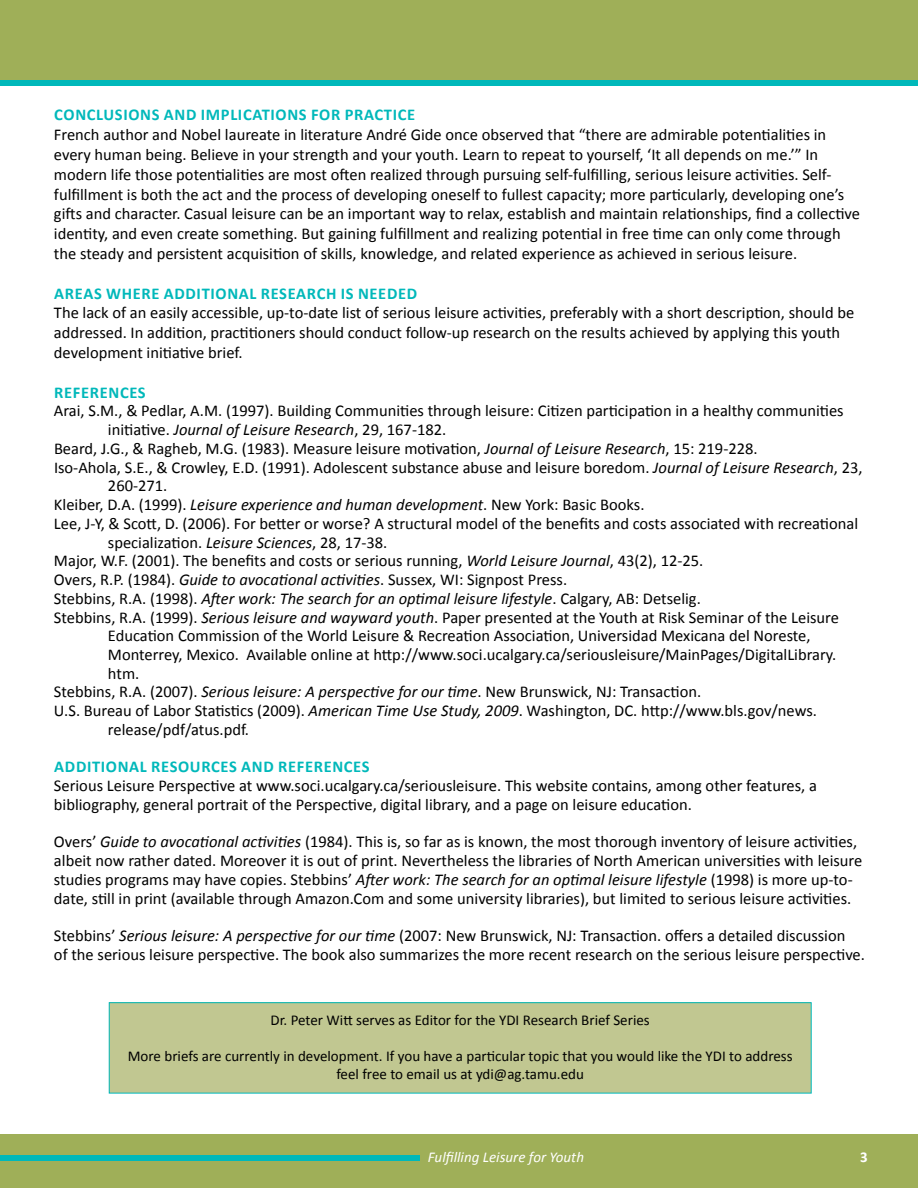
<style>
.page{position:relative;width:918px;height:1188px;background:#fff}
.page>*{position:absolute;margin:0;border:0;box-sizing:border-box;transform-origin:0 0}
.t1{font:16.5px/19.8px "Calibri";color:#000}
.t2{font:italic 16.5px "Calibri";color:#000}
.t3{font:700 16.5px "Calibri";letter-spacing:.04em;color:#00b8ba}
.t4{font:15px/18px "Calibri";color:#000;text-align:center}
.t5{font:italic 15px "Calibri";color:#fff}
.t6{font:700 15px "Calibri";color:#fff}
.s1{font-style:normal}
.s2{font-style:italic}
</style>
<div class="page">
<div style="left:0;top:0;width:918px;height:81px;background:#9faf58"></div>
<div style="left:0;top:80px;width:918px;height:5px;background:#00b8ba"></div>
<div style="left:0;top:1134px;width:918px;height:54px;background:#9faf58"></div>
<div style="left:0;top:1155px;width:420px;height:5px;background:#00b8ba"></div>
<div style="left:109px;top:1003px;width:702px;height:90px;background:#c1c791"></div>
<div style="left:109px;top:1002px;width:703px;height:92px;border:1px solid #00b8ba"></div>
<p class="t3" style="left:54px;top:104px;width:362px">CONCLUSIONS AND IMPLICATIONS FOR PRACTICE</p>
<p class="t1" style="left:54px;top:125px;width:808px">French author and Nobel laureate in literature André Gide once observed that “there are admirable potentialities in every human being. Believe in your strength and your youth. Learn to repeat to yourself, ‘It all depends on me.’” In modern life those potentialities are most often realized through pursuing self-fulfilling, serious leisure activities. Self&shy;fulfillment is both the act and the process of developing oneself to fullest capacity; more particularly, developing one’s gifts and character. Casual leisure can be an important way to relax, establish and maintain relationships, find a collective identity, and even create something. But gaining fulfillment and realizing potential in free time can only come through the steady and persistent acquisition of skills, knowledge, and related experience as achieved in serious leisure.</p>
<p class="t3" style="left:54px;top:283px;width:364px">AREAS WHERE ADDITIONAL RESEARCH IS NEEDED</p>
<p class="t1" style="left:54px;top:303px;width:802px">The lack of an easily accessible, up-to-date list of serious leisure activities, preferably with a short description, should be addressed. In addition, practitioners should conduct follow-up research on the results achieved by applying this youth development initiative brief.</p>
<p class="t3" style="left:54px;top:382px;width:20px">REFERENCES</p>
<p class="t1" style="left:54px;top:401px;width:791px">Arai, S.M., &amp; Pedlar, A.M. (1997). Building Communities through leisure: Citizen participation in a healthy communities</p>
<p class="t2" style="left:108px;top:418px;width:340px"><span class="s1">initiative.</span> Journal of Leisure Research<span class="s1">, 29, 167-182.</span></p>
<p class="t1" style="left:54px;top:438px;width:705px">Beard, J.G., &amp; Ragheb, M.G. (1983). Measure leisure motivation, <span class="s2">Journal of Leisure Research</span>, 15: 219-228.</p>
<p class="t1" style="left:54px;top:457px;width:810px">Iso-Ahola, S.E., &amp; Crowley, E.D. (1991). Adolescent substance abuse and leisure boredom. <span class="s2">Journal of Leisure Research</span>, 23,</p>
<p class="t1" style="left:108px;top:476px;width:61px">260-271.</p>
<p class="t1" style="left:54px;top:495px;width:592px">Kleiber, D.A. (1999). <span class="s2">Leisure experience and human development</span>. New York: Basic Books.</p>
<p class="t1" style="left:54px;top:513px;width:806px">Lee, J-Y, &amp; Scott, D. (2006). For better or worse? A structural model of the benefits and costs associated with recreational</p>
<p class="t1" style="left:108px;top:532px;width:281px">specialization. <span class="s2">Leisure Sciences</span>, 28, 17-38.</p>
<p class="t1" style="left:54px;top:551px;width:651px">Major, W.F. (2001). The benefits and costs or serious running, <span class="s2">World Leisure Journal</span>, 43(2), 12-25.</p>
<p class="t1" style="left:54px;top:570px;width:515px">Overs, R.P. (1984). <span class="s2">Guide to avocational activities</span>. Sussex, WI: Signpost Press.</p>
<p class="t2" style="left:54px;top:587px;width:648px"><span class="s1">Stebbins, R.A. (1998).</span> After work: The search for an optimal leisure lifestyle<span class="s1">. Calgary, AB: Detselig.</span></p>
<p class="t1" style="left:54px;top:607px;width:787px">Stebbins, R.A. (1999). <span class="s2">Serious leisure and wayward youth</span>. Paper presented at the Youth at Risk Seminar of the Leisure</p>
<p class="t1" style="left:108px;top:626px;width:704px">Education Commission of the World Leisure &amp; Recreation Association, Universidad Mexicana del Noreste,</p>
<p class="t1" style="left:108px;top:645px;width:730px">Monterrey, Mexico. Available online at http://www.soci.ucalgary.ca/seriousleisure/MainPages/DigitalLibrary.</p>
<p class="t1" style="left:108px;top:663px;width:33px">htm.</p>
<p class="t1" style="left:54px;top:682px;width:649px">Stebbins, R.A. (2007). <span class="s2">Serious leisure: A perspective for our time</span>. New Brunswick, NJ: Transaction.</p>
<p class="t1" style="left:54px;top:701px;width:765px">U.S. Bureau of Labor Statistics (2009). <span class="s2">American Time Use Study, 2009</span>. Washington, DC. http://www.bls.gov/news.</p>
<p class="t1" style="left:108px;top:720px;width:143px">release/pdf/atus.pdf.</p>
<p class="t3" style="left:54px;top:756px;width:317px">ADDITIONAL RESOURCES AND REFERENCES</p>
<p class="t1" style="left:54px;top:776px;width:765px;line-height:18.8px">Serious Leisure Perspective at www.soci.ucalgary.ca/seriousleisure. This website contains, among other features, a bibliography, general portrait of the Perspective, digital library, and a page on leisure education.</p>
<p class="t1" style="left:54px;top:833px;width:810px;line-height:18.8px">Overs’ <span class="s2">Guide to avocational activities</span> (1984). This is, so far as is known, the most thorough inventory of leisure activities, albeit now rather dated. Moreover it is out of print. Nevertheless the libraries of North American universities with leisure studies programs may have copies. Stebbins’ <span class="s2">After work: The search for an optimal leisure lifestyle</span> (1998) is more up-to&shy;date, still in print (available through Amazon.Com and some university libraries), but limited to serious leisure activities.</p>
<p class="t1" style="left:54px;top:926px;width:813px;line-height:18.8px">Stebbins’ <span class="s2">Serious leisure: A perspective for our time</span> (2007: New Brunswick, NJ: Transaction. offers a detailed discussion<br>of the serious leisure perspective. The book also summarizes the more recent research on the serious leisure perspective.</p>
<p class="t4" style="left:271px;top:1011px;width:381px">Dr. Peter Witt serves as Editor for the YDI Research Brief Series</p>
<p class="t4" style="left:128px;top:1047px;width:666px">More briefs are currently in development. If you have a particular topic that you would like the YDI to address feel free to email us at ydi@ag.tamu.edu</p>
<p class="t5" style="left:428px;top:1147px;width:158px">Fulfilling Leisure for Youth</p>
<p class="t6" style="left:860px;top:1148px;width:9px">3</p>
</div>
